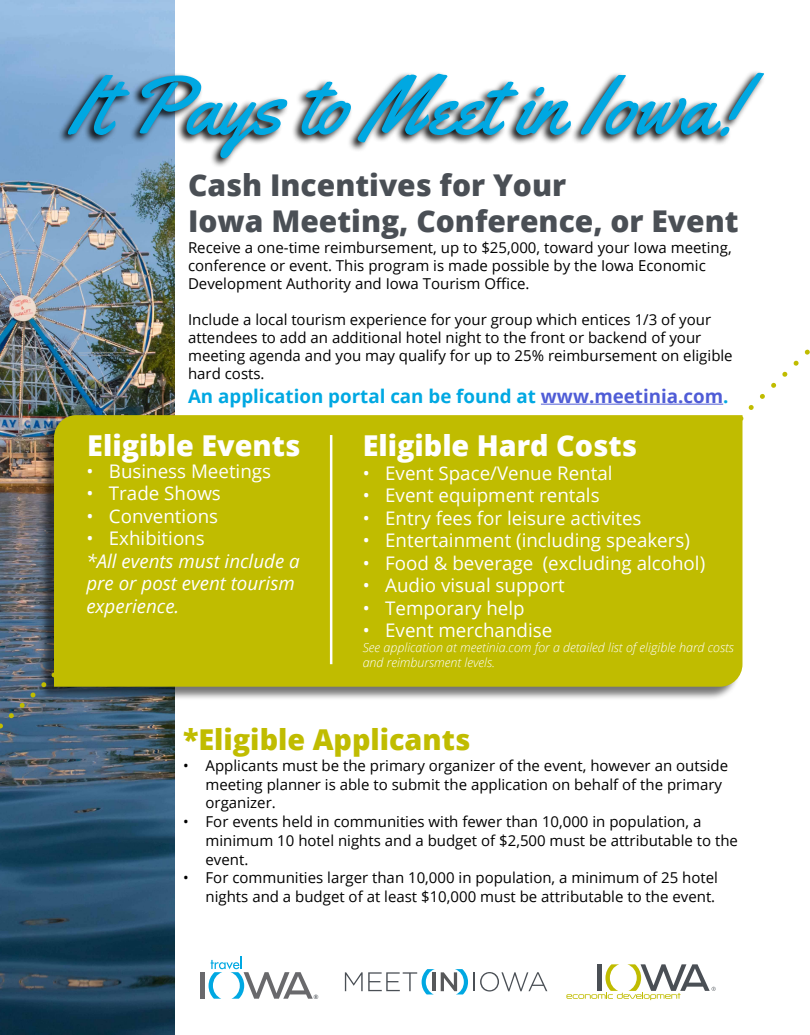
<style>
.page{position:relative;width:810px;height:1035px;background:#fff}
.page>*{position:absolute;margin:0;border:0;box-sizing:border-box;transform-origin:0 0}
.t1{font:82.5px "Yellowtail";color:#00a8e2}
.t2{font:800 30px "Open Sans";color:#4a4f55}
.t3{font:800 28.75px "Open Sans";color:#fff}
.t4{font:800 28.75px "Open Sans";color:#c0bc00}
.t5{font:18.75px "Open Sans";color:#fff}
.t6{font:italic 18.75px/22.5px "Open Sans";color:#fff}
.t7{font:700 18.75px "Open Sans";color:#00a8e2}
.t8{font:15px/18px "Open Sans";color:#000}
.t9{font:italic 300 12.5px/15px "Open Sans";color:#fff}
.t10{font:800 5.62px "Futura";color:#4a4f55}
.s1{color:#4f5cd6}
</style>
<div class="page">
<img style="left:0;top:0;width:175px;height:1035px">
<svg style="left:58px;top:70px;width:706px;height:98px"></svg>
<div style="left:38px;top:415px;width:703px;height:286px;background:#000;opacity:.54"></div>
<div style="left:54px;top:415px;width:688px;height:272px;background:#c0bc00"></div>
<hr style="left:330px;top:435px;width:2px;height:229px;background:#fff">
<svg style="left:740px;top:349px;width:70px;height:72px"></svg>
<svg style="left:0;top:672px;width:56px;height:87px;background:#4d6678"></svg>
<hr style="left:541px;top:404px;width:182px;height:1px;background:#4f5cd6">
<hr style="left:432px;top:972px;width:4px;height:19px;background:#57585a">
<svg style="left:474px;top:972px;width:73px;height:20px"></svg>
<svg style="left:441px;top:969px;width:27px;height:25px"></svg>
<svg style="left:345px;top:969px;width:90px;height:25px"></svg>
<svg style="left:566px;top:964px;width:150px;height:36px"></svg>
<hr style="left:200px;top:972px;width:4px;height:27px;background:#69696c">
<svg style="left:209px;top:957px;width:104px;height:42px"></svg>
<p class="t1" style="left:69px;top:53px;width:674px">It Pays to Meet in Iowa!</p>
<p class="t2" style="left:188px;top:162px;width:380px">Cash Incentives for Your</p>
<p class="t2" style="left:188px;top:198px;width:552px">Iowa Meeting, Conference, or Event</p>
<p class="t8" style="left:188px;top:238px;width:545px">Receive a one-time reimbursement, up to $25,000, toward your Iowa meeting, conference or event. This program is made possible by the Iowa Economic<br>Development Authority and Iowa Tourism Office.</p>
<p class="t8" style="left:188px;top:310px;width:546px">Include a local tourism experience for your group which entices 1/3 of your attendees to add an additional hotel night to the front or backend of your meeting agenda and you may qualify for up to 25% reimbursement on eligible hard costs.</p>
<p class="t7" style="left:188px;top:383px;width:542px">An application portal can be found at <span class="s1">www.meetinia.com</span>.</p>
<p class="t3" style="left:87px;top:424px;width:215px">Eligible Events</p>
<p class="t3" style="left:363px;top:424px;width:276px">Eligible Hard Costs</p>
<p class="t5" style="left:86px;top:458px;width:186px">• Business Meetings</p>
<p class="t5" style="left:86px;top:481px;width:136px">• Trade Shows</p>
<p class="t5" style="left:86px;top:503px;width:133px">• Conventions</p>
<p class="t5" style="left:86px;top:526px;width:120px">• Exhibitions</p>
<p class="t6" style="left:86px;top:549px;width:215px">*All events must include a pre or post event tourism experience.</p>
<p class="t5" style="left:363px;top:460px;width:251px">• Event Space/Venue Rental</p>
<p class="t5" style="left:363px;top:482px;width:238px">• Event equipment rentals</p>
<p class="t5" style="left:363px;top:505px;width:280px">• Entry fees for leisure activites</p>
<p class="t5" style="left:363px;top:527px;width:329px">• Entertainment (including speakers)</p>
<p class="t5" style="left:363px;top:550px;width:344px">• Food &amp; beverage (excluding alcohol)</p>
<p class="t5" style="left:363px;top:572px;width:203px">• Audio visual support</p>
<p class="t5" style="left:363px;top:595px;width:163px">• Temporary help</p>
<p class="t5" style="left:363px;top:617px;width:191px">• Event merchandise</p>
<p class="t9" style="left:363px;top:640px;width:373px">See application at meetinia.com for a detailed list of eligible hard costs and reimbursment levels.</p>
<p class="t4" style="left:183px;top:717px;width:289px">*Eligible Applicants</p>
<p class="t8" style="left:206px;top:756px;width:524px;line-height:18.8px;text-indent:-22px">• Applicants must be the primary organizer of the event, however an outside meeting planner is able to submit the application on behalf of the primary organizer.</p>
<p class="t8" style="left:206px;top:812px;width:534px;line-height:18.8px;text-indent:-22px">• For events held in communities with fewer than 10,000 in population, a minimum 10 hotel nights and a budget of $2,500 must be attributable to the event.</p>
<p class="t8" style="left:183px;top:868px;width:537px;line-height:18.8px;text-align:right">• For communities larger than 10,000 in population, a minimum of 25 hotel nights and a budget of at least $10,000 must be attributable to the event.</p>
<p class="t10" style="left:314px;top:993px;width:6px">®</p>
</div>
